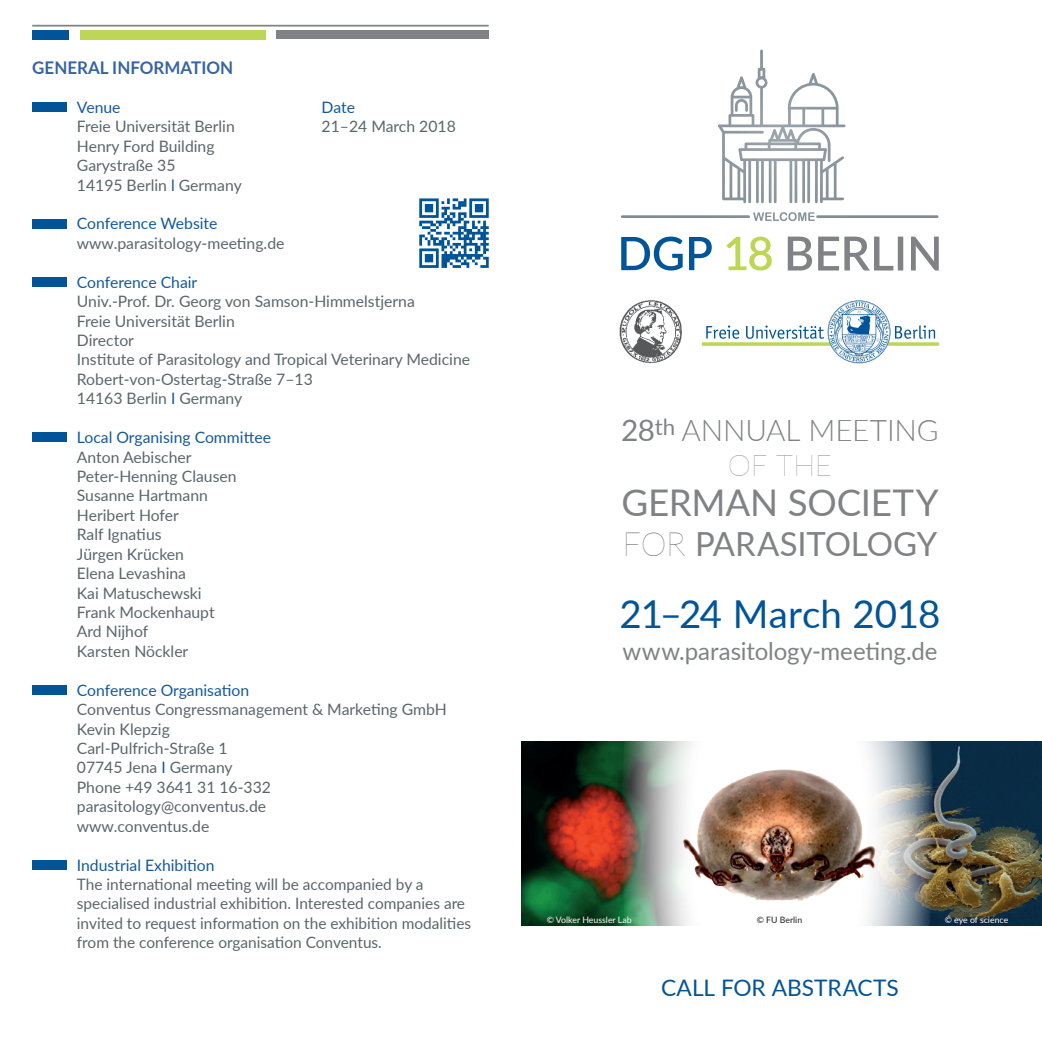
<style>
.page{position:relative;width:1042px;height:1042px;background:#fff}
.page>*{position:absolute;margin:0;border:0;box-sizing:border-box;transform-origin:0 0}
.t1{font:38.5px "Lato";letter-spacing:-.015em;color:#015497}
.t2{font:36.75px "Lato";letter-spacing:-.005em;color:#808285}
.t3{font:33.25px "Lato";letter-spacing:-.005em;color:#808285}
.t4{font:300 29.75px/35.7px "Lato";letter-spacing:-.005em;color:#808285;text-align:center}
.t5{font:24.5px "Lato";letter-spacing:-.005em;color:#808285}
.t6{font:22.75px "Lato";letter-spacing:-.005em;color:#015497}
.t7{font:700 17.5px "Lato";color:#3765a3}
.t8{font:15.75px/19.4px "Lato";color:#5a656b}
.t9{font:15.75px "Lato";color:#14589a}
.t10{font:8.75px "Lato";letter-spacing:-.01em;color:#fff}
.t11{font:8.75px "Lato";color:#231f20}
.s1{color:#14589a}
.s2{font-weight:400}
.s3{font-weight:100}
.s4{font-weight:100;color:#57585a}
</style>
<div class="page">
<img style="left:521px;top:742px;width:100px;height:183px">
<img style="left:934px;top:742px;width:108px;height:183px">
<img style="left:621px;top:741px;width:313px;height:185px">
<svg style="left:718px;top:51px;width:126px;height:152px"></svg>
<svg style="left:726px;top:237px;width:46px;height:33px"></svg>
<svg style="left:621px;top:237px;width:91px;height:33px"></svg>
<svg style="left:788px;top:237px;width:151px;height:33px"></svg>
<img style="left:619px;top:300px;width:63px;height:64px">
<svg style="left:702px;top:300px;width:237px;height:63px"></svg>
<img style="left:657px;top:741px;width:245px;height:180px">
<div style="left:32px;top:102px;width:35px;height:10px;background:#015497"></div>
<div style="left:32px;top:219px;width:35px;height:10px;background:#015497"></div>
<svg style="left:419px;top:198px;width:70px;height:70px"></svg>
<div style="left:32px;top:277px;width:35px;height:10px;background:#015497"></div>
<div style="left:32px;top:432px;width:35px;height:10px;background:#015497"></div>
<div style="left:32px;top:685px;width:35px;height:10px;background:#015497"></div>
<div style="left:32px;top:860px;width:35px;height:10px;background:#015497"></div>
<hr style="left:32px;top:25px;width:457px;height:2px;background:#808285">
<div style="left:32px;top:30px;width:37px;height:10px;background:#015497"></div>
<div style="left:80px;top:30px;width:186px;height:9px;background:#bcd755"></div>
<div style="left:276px;top:30px;width:213px;height:9px;background:#808285"></div>
<p class="t7" style="left:32px;top:55px;width:202px">GENERAL INFORMATION</p>
<p class="t9" style="left:77px;top:96px;width:45px">Venue</p>
<p class="t9" style="left:322px;top:96px;width:35px">Date</p>
<p class="t8" style="left:77px;top:116px;width:159px">Freie Universität Berlin</p>
<p class="t8" style="left:322px;top:116px;width:136px">21–24 March 2018</p>
<p class="t8" style="left:77px;top:136px;width:166px">Henry Ford Building<br>Garystraße 35<br>14195 Berlin <span class="s1">l</span> Germany</p>
<p class="t9" style="left:77px;top:212px;width:142px">Conference Website</p>
<p class="t8" style="left:77px;top:233px;width:209px">www.parasitology-meeting.de</p>
<p class="t9" style="left:77px;top:271px;width:122px">Conference Chair</p>
<p class="t8" style="left:77px;top:291px;width:395px">Univ.-Prof. Dr. Georg von Samson-Himmelstjerna<br>Freie Universität Berlin<br>Director<br>Institute of Parasitology and Tropical Veterinary Medicine Robert-von-Ostertag-Straße 7–13<br>14163 Berlin <span class="s1">I</span> Germany</p>
<p class="t9" style="left:77px;top:426px;width:196px">Local Organising Committee</p>
<p class="t8" style="left:77px;top:446px;width:161px">Anton Aebischer<br>Peter-Henning Clausen<br>Susanne Hartmann<br>Heribert Hofer<br>Ralf Ignatius<br>Jürgen Krücken<br>Elena Levashina<br>Kai Matuschewski<br>Frank Mockenhaupt<br>Ard Nijhof<br>Karsten Nöckler</p>
<p class="t9" style="left:77px;top:679px;width:174px">Conference Organisation</p>
<p class="t8" style="left:77px;top:699px;width:371px">Conventus Congressmanagement &amp; Marketing GmbH<br>Kevin Klepzig<br>Carl-Pulfrich-Straße 1<br>07745 Jena <span class="s1">I</span> Germany<br>Phone +49 3641 31 16-332 parasitology@conventus.de<br>www.conventus.de</p>
<p class="t9" style="left:77px;top:853px;width:139px">Industrial Exhibition</p>
<p class="t8" style="left:77px;top:874px;width:396px">The international meeting will be accompanied by a specialised industrial exhibition. Interested companies are invited to request information on the exhibition modalities from the conference organisation Conventus.</p>
<h3 class="t4" style="left:621px;top:411px;width:319px"><span class="s2">28</span><sup>th</sup> ANNUAL MEETING<br><span class="s3">OF THE</span></h3>
<h2 class="t2" style="left:621px;top:476px;width:319px">German Society</h2>
<h3 class="t3" style="left:622px;top:520px;width:316px"><span class="s4">FOR</span> Parasitology</h3>
<h1 class="t1" style="left:619px;top:587px;width:322px">21–24 M arch 2018</h1>
<h3 class="t5" style="left:622px;top:634px;width:317px">www.parasitology-meeting.de</h3>
<p class="t10" style="left:547px;top:913px;width:86px">© Volker Heussler Lab</p>
<p class="t11" style="left:756px;top:913px;width:47px">© FU Berlin</p>
<p class="t10" style="left:945px;top:913px;width:65px">© eye of science</p>
<h3 class="t6" style="left:661px;top:971px;width:239px">Call for Abstracts</h3>
</div>
